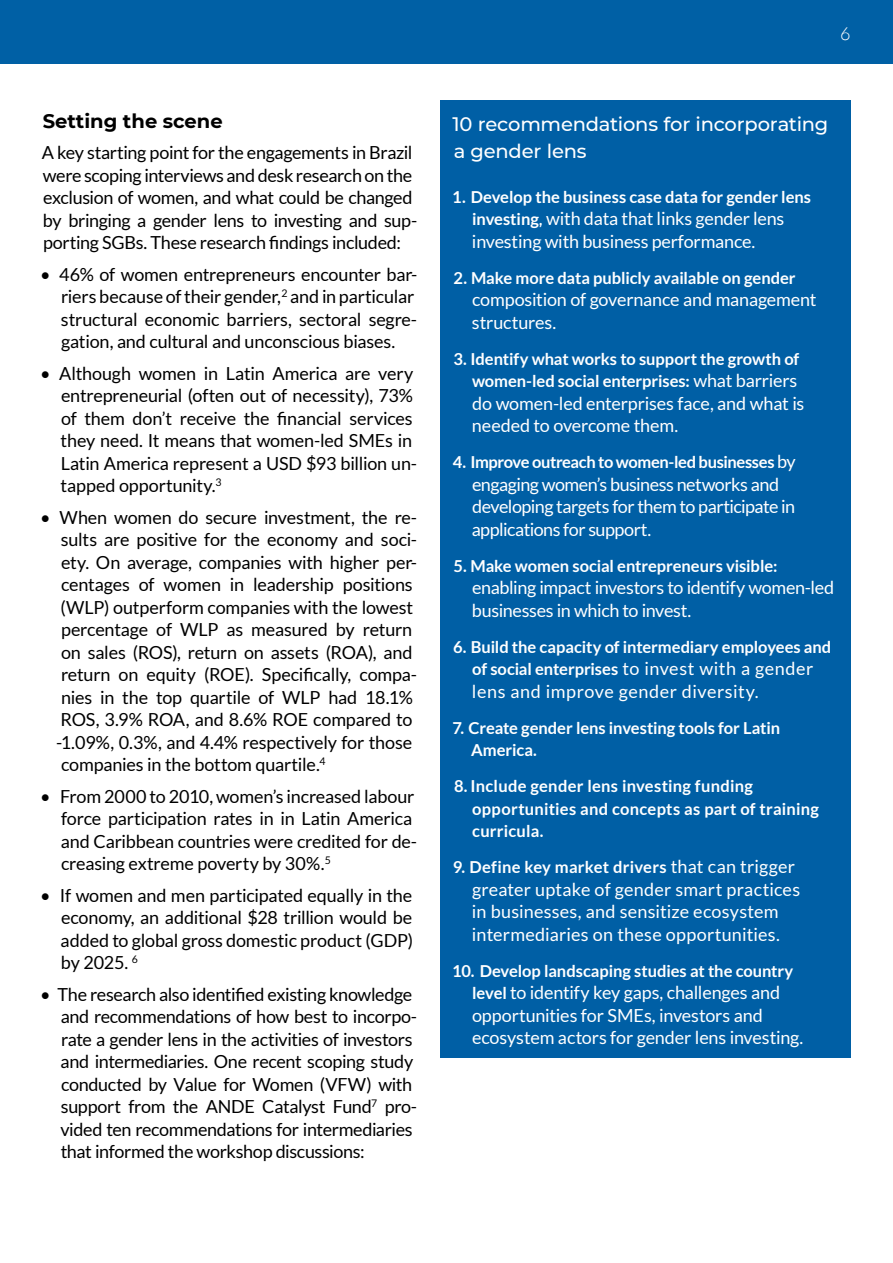
<style>
.page{position:relative;width:893px;height:1263px;background:#fff}
.page>*{position:absolute;margin:0;border:0;box-sizing:border-box;transform-origin:0 0}
.t1{font:500 19.5px/27px "Montserrat";letter-spacing:-.01em;color:#fff}
.t2{font:700 19.5px "Montserrat";color:#000}
.t3{font:18px/22.5px "Lato";letter-spacing:-.015em;color:#000}
.t4{font:18px/22.5px "Lato";letter-spacing:-.01em;color:#fff}
.t5{font:18px/22.5px "Lato";letter-spacing:.01em;color:#fff}
.t6{font:18px/22.5px "Lato";letter-spacing:-.03em;color:#fff}
.t7{font:18px "Lato";letter-spacing:.03em;color:#fff}
.t8{font:300 18px "Lato";color:#fff}
.t9{font:700 16.5px/22.5px "Lato";color:#fff}
.t10{font:700 16.5px "Lato";letter-spacing:-.025em;color:#fff}
.s1{font-weight:700;font-size:16.5px}
.s2{font-family:"Montserrat";font-weight:600;font-size:13.5px}
.s3{font-weight:400;font-size:18px}
</style>
<div class="page">
<div style="left:0;top:0;width:893px;height:63px;background:#0060a5"></div>
<div style="left:440px;top:101px;width:410px;height:957px;background:#005fa5"></div>
<p class="t2" style="left:43px;top:107px;width:181px">Setting the scene</p>
<p class="t3" style="left:42px;top:141px;width:377px">A key starting point for the engagements in Brazil were scoping interviews and desk research on the exclusion of women, and what could be changed by bringing a gender lens to investing and sup&shy;porting SGBs. These research findings included:</p>
<p class="t3" style="left:61px;top:263px;width:358px;text-indent:-21px">• 46% of women entrepreneurs encounter bar&shy;riers because of their gender,<sup>2</sup> and in particular structural economic barriers, sectoral segre&shy;gation, and cultural and unconscious biases.</p>
<p class="t3" style="left:61px;top:362px;width:358px;text-indent:-21px">• Although women in Latin America are very entrepreneurial (often out of necessity), 73% of them don’t receive the financial services they need. It means that women-led SMEs in Latin America represent a USD $93 billion un&shy;tapped opportunity.<sup>3</sup></p>
<p class="t3" style="left:56px;top:506px;width:362px;text-indent:-16px">• When women do secure investment, the re&shy;sults are positive for the economy and soci&shy;ety. On average, companies with higher per&shy;centages of women in leadership positions (WLP) outperform companies with the lowest percentage of WLP as measured by return on sales (ROS), return on assets (ROA), and return on equity (ROE). Specifically, compa&shy;nies in the top quartile of WLP had 18.1% ROS, 3.9% ROA, and 8.6% ROE compared to -1.09%, 0.3%, and 4.4% respectively for those companies in the bottom quartile.<sup>4</sup></p>
<p class="t3" style="left:61px;top:785px;width:358px;text-indent:-21px">• From 2000 to 2010, women’s increased labour force participation rates in in Latin America and Caribbean countries were credited for de&shy;creasing extreme poverty by 30%.<sup>5</sup></p>
<p class="t3" style="left:61px;top:884px;width:354px;text-align:justify;text-indent:-21px">• If women and men participated equally in the economy, an additional $28 trillion would be added to global gross domestic product (GDP) by 2025. <sup>6</sup></p>
<p class="t3" style="left:60px;top:983px;width:358px;text-indent:-20px">• The research also identified existing knowledge and recommendations of how best to incorpo&shy;rate a gender lens in the activities of investors and intermediaries. One recent scoping study conducted by Value for Women (VFW) with support from the ANDE Catalyst Fund<sup>7</sup> pro&shy;vided ten recommendations for intermediaries that informed the workshop discussions:</p>
<p class="t8" style="left:840px;top:24px;width:12px">6</p>
<p class="t1" style="left:452px;top:109px;width:377px">10 recommendations for incorporating a gender lens</p>
<p class="t9" style="left:452px;top:185px;width:360px">1. Develop the business case data for gender lens</p>
<p class="t4" style="left:472px;top:207px;width:314px"><span class="s1">investing</span><span class="s2">,</span> with data that links gender lens investing with business performance.</p>
<p class="t9" style="left:453px;top:266px;width:344px">2. Make more data publicly available on gender</p>
<p class="t4" style="left:472px;top:288px;width:346px">composition of governance and management structures.</p>
<p class="t9" style="left:453px;top:347px;width:347px;text-align:right">3. Identify what works to support the growth of women-led social enterprises: <span class="s3">what barriers</span></p>
<p class="t4" style="left:472px;top:392px;width:334px">do women-led enterprises face, and what is needed to overcome them.</p>
<p class="t10" style="left:453px;top:453px;width:344px">4. Improve outreach to women-led businesses <span class="s3">by</span></p>
<p class="t6" style="left:472px;top:473px;width:325px">engaging women’s business networks and developing targets for them to participate in applications for support.</p>
<p class="t9" style="left:454px;top:554px;width:325px">5. Make women social entrepreneurs visible:</p>
<p class="t4" style="left:472px;top:576px;width:364px">enabling impact investors to identify women-led businesses in which to invest.</p>
<p class="t9" style="left:453px;top:635px;width:380px;text-align:center">6. Build the capacity of intermediary employees and of social enterprises <span class="s3">to invest with a gender</span></p>
<p class="t7" style="left:472px;top:681px;width:288px">lens and improve gender diversity.</p>
<p class="t9" style="left:471px;top:716px;width:311px;text-indent:-19px">7. Create gender lens investing tools for Latin<br>America.</p>
<p class="t9" style="left:472px;top:775px;width:348px;text-indent:-18px">8. Include gender lens investing funding opportunities and concepts as part of training curricula.</p>
<p class="t9" style="left:453px;top:856px;width:343px">9. Define key market drivers <span class="s3">that can trigger</span></p>
<p class="t5" style="left:472px;top:878px;width:330px">greater uptake of gender smart practices in businesses, and sensitize ecosystem intermediaries on these opportunities.</p>
<p class="t9" style="left:452px;top:959px;width:343px">10. Develop landscaping studies at the country</p>
<p class="t4" style="left:472px;top:981px;width:333px"><span class="s1">level</span> to identify key gaps, challenges and opportunities for SMEs, investors and ecosystem actors for gender lens investing.</p>
</div>
